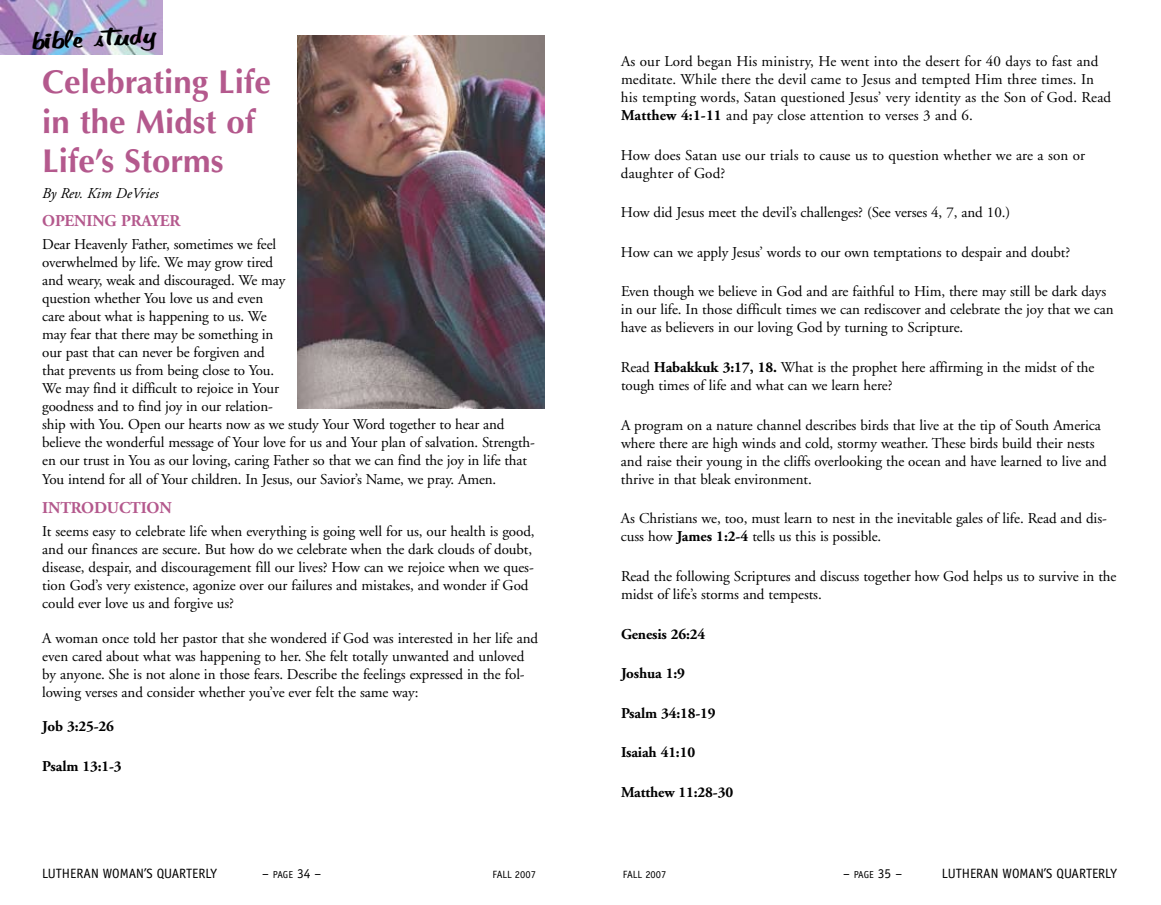
<style>
.page{position:relative;width:1161px;height:905px;background:#fff}
.page>*{position:absolute;margin:0;border:0;box-sizing:border-box;transform-origin:0 0}
.t1{font:700 33px/39.6px "Optima";color:#b4598d}
.t2{font:22.5px "Vobab 54";color:#000}
.t3{font:700 16.5px "Adobe Garamond";letter-spacing:-.01em;color:#b4598d}
.t4{font:15px/18px "Adobe Garamond";letter-spacing:-.005em;color:#000}
.t5{font:700 15px "Adobe Garamond";letter-spacing:-.01em;color:#000}
.t6{font:italic 15px "Adobe Garamond";color:#000}
.t7{font:13.5px "Officina Sans";color:#000}
.t8{font:10.5px "Officina Sans";color:#000}
.s1{font-weight:700}
.s2{font-size:10.2px}
</style>
<div class="page">
<img style="left:0;top:0;width:163px;height:54px">
<img style="left:297px;top:35px;width:248px;height:373px">
<h2 class="t2" style="left:31px;top:24px;width:126px;rotate:-3deg">bible study</h2>
<h1 class="t1" style="left:42px;top:63px;width:230px">Celebrating Life in the Midst of<br>Life’s Storms</h1>
<p class="t6" style="left:42px;top:185px;width:118px">By Rev. Kim DeVries</p>
<p class="t3" style="left:42px;top:212px;width:140px">OPENING PRAYER</p>
<p class="t4" style="left:42px;top:236px;width:494px">Dear Heavenly Father, sometimes we feel<br>overwhelmed by life. We may grow tired<br>and weary, weak and discouraged. We may<br>question whether You love us and even<br>care about what is happening to us. We<br>may fear that there may be something in<br>our past that can never be forgiven and<br>that prevents us from being close to You.<br>We may find it difficult to rejoice in Your<br>goodness and to find joy in our relation-<br>ship with You. Open our hearts now as we study Your Word together to hear and believe the wonderful message of Your love for us and Your plan of salvation. Strength&shy;en our trust in You as our loving, caring Father so that we can find the joy in life that You intend for all of Your children. In Jesus, our Savior’s Name, we pray. Amen.</p>
<p class="t3" style="left:42px;top:499px;width:131px">INTRODUCTION</p>
<p class="t4" style="left:42px;top:523px;width:494px">It seems easy to celebrate life when everything is going well for us, our health is good, and our finances are secure. But how do we celebrate when the dark clouds of doubt, disease, despair, and discouragement fill our lives? How can we rejoice when we ques&shy;tion God’s very existence, agonize over our failures and mistakes, and wonder if God could ever love us and forgive us?</p>
<p class="t4" style="left:42px;top:629px;width:497px">A woman once told her pastor that she wondered if God was interested in her life and even cared about what was happening to her. She felt totally unwanted and unloved by anyone. She is not alone in those fears. Describe the feelings expressed in the fol&shy;lowing verses and consider whether you’ve ever felt the same way:</p>
<p class="t5" style="left:42px;top:718px;width:73px">Job 3:25-26</p>
<p class="t5" style="left:42px;top:757px;width:81px">Psalm 13:1-3</p>
<p class="t4" style="left:621px;top:52px;width:492px">As our Lord began His ministry, He went into the desert for 40 days to fast and meditate. While there the devil came to Jesus and tempted Him three times. In his tempting words, Satan questioned Jesus’ very identity as the Son of God. Read <span class="s1">Matthew 4:1-11</span> and pay close attention to verses 3 and 6.</p>
<p class="t4" style="left:621px;top:146px;width:466px">How does Satan use our trials to cause us to question whether we are a son or daughter of God?</p>
<p class="t4" style="left:621px;top:204px;width:391px">How did Jesus meet the devil’s challenges? (See verses 4, 7, and 10.)</p>
<p class="t4" style="left:621px;top:243px;width:451px">How can we apply Jesus’ words to our own temptations to despair and doubt?</p>
<p class="t4" style="left:621px;top:283px;width:494px">Even though we believe in God and are faithful to Him, there may still be dark days in our life. In those difficult times we can rediscover and celebrate the joy that we can have as believers in our loving God by turning to Scripture.</p>
<p class="t4" style="left:621px;top:359px;width:475px">Read <span class="s1">Habakkuk 3:17, 18.</span> What is the prophet here affirming in the midst of the tough times of life and what can we learn here?</p>
<p class="t4" style="left:621px;top:416px;width:487px">A program on a nature channel describes birds that live at the tip of South America where there are high winds and cold, stormy weather. These birds build their nests and raise their young in the cliffs overlooking the ocean and have learned to live and thrive in that bleak environment.</p>
<p class="t4" style="left:621px;top:510px;width:487px">As Christians we, too, must learn to nest in the inevitable gales of life. Read and dis&shy;cuss how <span class="s1">James 1:2-4</span> tells us this is possible.</p>
<p class="t4" style="left:621px;top:567px;width:497px">Read the following Scriptures and discuss together how God helps us to survive in the midst of life’s storms and tempests.</p>
<p class="t5" style="left:621px;top:625px;width:86px">Genesis 26:24</p>
<p class="t5" style="left:621px;top:665px;width:65px">Joshua 1:9</p>
<p class="t5" style="left:621px;top:705px;width:96px">Psalm 34:18-19</p>
<p class="t5" style="left:621px;top:744px;width:76px">Isaiah 41:10</p>
<p class="t5" style="left:621px;top:784px;width:114px">Matthew 11:28-30</p>
<p class="t7" style="left:42px;top:865px;width:177px">LUTHERAN WOMAN’S QUARTERLY</p>
<p class="t7" style="left:262px;top:865px;width:61px">– <span class="s2">PAGE</span> 34 –</p>
<p class="t8" style="left:492px;top:867px;width:45px">FALL 2007</p>
<p class="t8" style="left:623px;top:868px;width:45px">FALL 2007</p>
<p class="t7" style="left:843px;top:865px;width:61px">– <span class="s2">PAGE</span> 35 –</p>
<p class="t7" style="left:942px;top:865px;width:177px">LUTHERAN WOMAN’S QUARTERLY</p>
</div>
